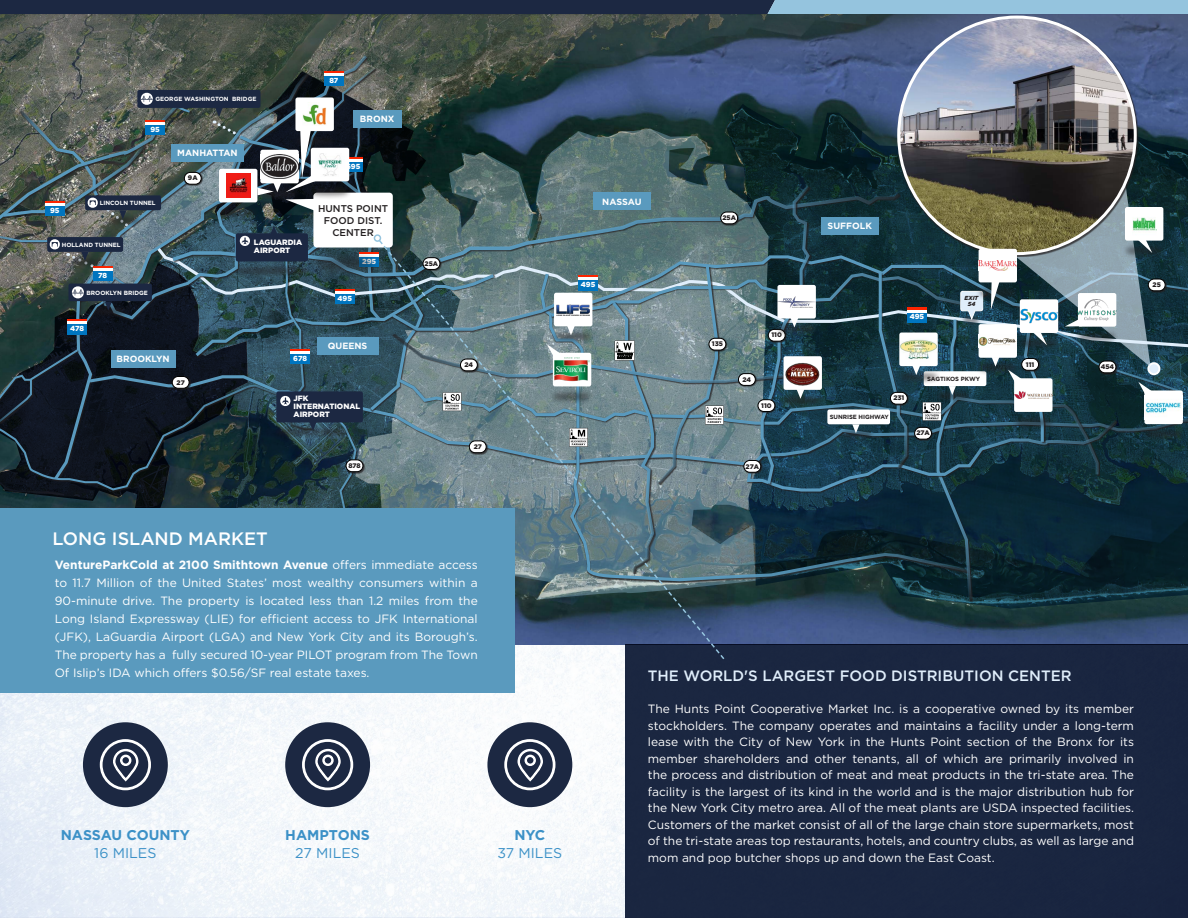
<style>
.page{position:relative;width:1188px;height:918px;background:#fff}
.page>*{position:absolute;margin:0;border:0;box-sizing:border-box;transform-origin:0 0}
.t1{font:500 18px "Gotham";color:#fff}
.t2{font:500 15px "Gotham";color:#e0eefb}
.t3{font:700 14.1px/17.7px "Gotham";color:#3c91c7;text-align:center}
.t4{font:14.1px/17.7px "Gotham";color:#3c91c7;text-align:center}
.t5{font:12px/16.5px "Gotham";color:#fff;text-align:justify}
.t6{font:500 9.75px/11.7px "Gotham";color:#231f20;text-align:center}
.BODY_TEXT{font:700 9px "Gotham";color:#fff}
.BODY_TEXT-2{font:900 7.65px/7.6px "Gotham";color:#fff}
.t7{font:900 7.35px "Gotham";letter-spacing:-.01em;color:#fff}
.t8{font:900 6.6px "Gotham";color:#231f20}
.t9{font:700 6px "Gotham";color:#fff}
.t10{font:700 6px "Gotham";letter-spacing:-.01em;color:#231f20}
.Body_Text{font:italic 900 5.85px/5.8px "Gotham";color:#231f20;text-align:center}
.s1{font-weight:700}
.s2{font-weight:400}
</style>
<div class="page">
<img style="left:0;top:661px;width:625px;height:257px">
<svg style="left:0;top:0;width:1188px;height:14px;background:#465e78"></svg>
<img style="left:0;top:14px;width:1188px;height:630px">
<svg style="left:215px;top:54px;width:201px;height:12px;background:#465247"></svg>
<div style="left:898px;top:16px;width:240px;height:241px;background:#231f20;opacity:.75"></div>
<img style="left:899px;top:17px;width:236px;height:237px;border-radius:118px">
<div style="left:0;top:508px;width:515px;height:185px;background:#5a9abe"></div>
<div style="left:83px;top:722px;width:85px;height:85px;background:#1c2842;border-radius:50%"></div>
<svg style="left:99px;top:739px;width:52px;height:52px"></svg>
<div style="left:285px;top:722px;width:85px;height:85px;background:#1c2842;border-radius:50%"></div>
<svg style="left:302px;top:739px;width:52px;height:52px"></svg>
<div style="left:487px;top:722px;width:85px;height:85px;background:#1c2842;border-radius:50%"></div>
<svg style="left:504px;top:739px;width:52px;height:52px"></svg>
<div style="left:625px;top:644px;width:563px;height:274px;background:#1c2842"></div>
<svg style="left:515px;top:601px;width:211px;height:60px"></svg>
<img style="left:0;top:66px;width:1188px;height:535px">
<img style="left:979px;top:261px;width:38px;height:10px">
<p class="t9" style="left:155px;top:95px;width:103px">GEORGE WASHINGTON BRIDGE</p>
<p class="t7" style="left:151px;top:125px;width:11px">95</p>
<p class="t7" style="left:50px;top:206px;width:11px">95</p>
<p class="t9" style="left:100px;top:199px;width:57px">LINCOLN TUNNEL</p>
<p class="t9" style="left:62px;top:241px;width:60px">HOLLAND TUNNEL</p>
<p class="t7" style="left:98px;top:271px;width:11px">78</p>
<p class="t9" style="left:87px;top:288px;width:63px">BROOKLYN BRIDGE</p>
<p class="BODY_TEXT" style="left:177px;top:147px;width:62px">MANHATTAN</p>
<p class="t8" style="left:188px;top:174px;width:11px">9A</p>
<p class="t7" style="left:70px;top:324px;width:15px">478</p>
<p class="BODY_TEXT" style="left:117px;top:353px;width:55px">BROOKLYN</p>
<p class="t8" style="left:177px;top:378px;width:10px">27</p>
<p class="BODY_TEXT-2" style="left:254px;top:239px;width:50px">LAGUARDIA<br>AIRPORT</p>
<p class="t7" style="left:293px;top:354px;width:15px">678</p>
<p class="t7" style="left:329px;top:76px;width:11px">87</p>
<p class="BODY_TEXT" style="left:360px;top:113px;width:36px">BRONX</p>
<p class="t7" style="left:346px;top:162px;width:16px">695</p>
<p class="t6" style="left:318px;top:203px;width:71px">HUNTS POINT<br>FOOD DIST.<br>CENTER</p>
<p class="t7" style="left:362px;top:257px;width:16px">295</p>
<p class="t7" style="left:338px;top:294px;width:16px">495</p>
<p class="BODY_TEXT" style="left:328px;top:340px;width:41px">QUEENS</p>
<p class="BODY_TEXT-2" style="left:294px;top:395px;width:68px">JFK<br>INTERNATIONAL<br>AIRPORT</p>
<p class="t8" style="left:348px;top:462px;width:14px">878</p>
<p class="t8" style="left:425px;top:260px;width:15px">25A</p>
<p class="t8" style="left:465px;top:361px;width:10px">24</p>
<p class="t8" style="left:474px;top:443px;width:10px">27</p>
<p class="BODY_TEXT" style="left:602px;top:196px;width:41px">NASSAU</p>
<p class="t7" style="left:581px;top:280px;width:16px">495</p>
<p class="t8" style="left:722px;top:214px;width:15px">25A</p>
<p class="t8" style="left:712px;top:340px;width:13px">135</p>
<p class="t8" style="left:772px;top:331px;width:12px">110</p>
<p class="t8" style="left:743px;top:376px;width:10px">24</p>
<p class="t8" style="left:761px;top:402px;width:12px">110</p>
<p class="t8" style="left:746px;top:462px;width:15px">27A</p>
<p class="BODY_TEXT" style="left:828px;top:220px;width:46px">SUFFOLK</p>
<p class="t7" style="left:910px;top:313px;width:16px">495</p>
<p class="Body_Text" style="left:965px;top:295px;width:15px">EXIT<br>54</p>
<p class="t8" style="left:893px;top:394px;width:13px">231</p>
<p class="t10" style="left:927px;top:375px;width:54px">SAGTIKOS PKWY</p>
<p class="t10" style="left:830px;top:413px;width:60px">SUNRISE HIGHWAY</p>
<p class="t8" style="left:916px;top:429px;width:15px">27A</p>
<p class="t8" style="left:1026px;top:360px;width:10px">111</p>
<p class="t8" style="left:1101px;top:363px;width:15px">454</p>
<p class="t8" style="left:1153px;top:281px;width:10px">25</p>
<p class="t1" style="left:53px;top:527px;width:217px">LONG ISLAND MARKET</p>
<p class="t5" style="left:55px;top:555px;width:425px;line-height:18px"><span class="s1">VentureParkCold at 2100 Smithtown Avenue</span> offers immediate access to 11.7 Million of the United States’ most wealthy consumers within a 90-minute drive. The property is located less than 1.2 miles from the Long Island Expressway (LIE) for efficient access to JFK International (JFK), LaGuardia Airport (LGA) and New York City and its Borough’s.<br>The property has a fully secured 10-year PILOT program from The Town Of Islip’s IDA which offers $0.56/SF real estate taxes.</p>
<p class="t3" style="left:61px;top:826px;width:131px">NASSAU COUNTY<br><span class="s2">16 MILES</span></p>
<p class="t3" style="left:285px;top:826px;width:86px">HAMPTONS<br><span class="s2">27 MILES</span></p>
<p class="t4" style="left:498px;top:826px;width:66px"><span class="s1">NYC<br></span>37 MILES</p>
<p class="t2" style="left:648px;top:666px;width:425px">THE WORLD'S LARGEST FOOD DISTRIBUTION CENTER</p>
<p class="t5" style="left:648px;top:701px;width:488px">The Hunts Point Cooperative Market Inc. is a cooperative owned by its member stockholders. The company operates and maintains a facility under a long-term lease with the City of New York in the Hunts Point section of the Bronx for its member shareholders and other tenants, all of which are primarily involved in the process and distribution of meat and meat products in the tri-state area. The facility is the largest of its kind in the world and is the major distribution hub for the New York City metro area. All of the meat plants are USDA inspected facilities.<br>Customers of the market consist of all of the large chain store supermarkets, most of the tri-state areas top restaurants, hotels, and country clubs, as well as large and mom and pop butcher shops up and down the East Coast.</p>
</div>
